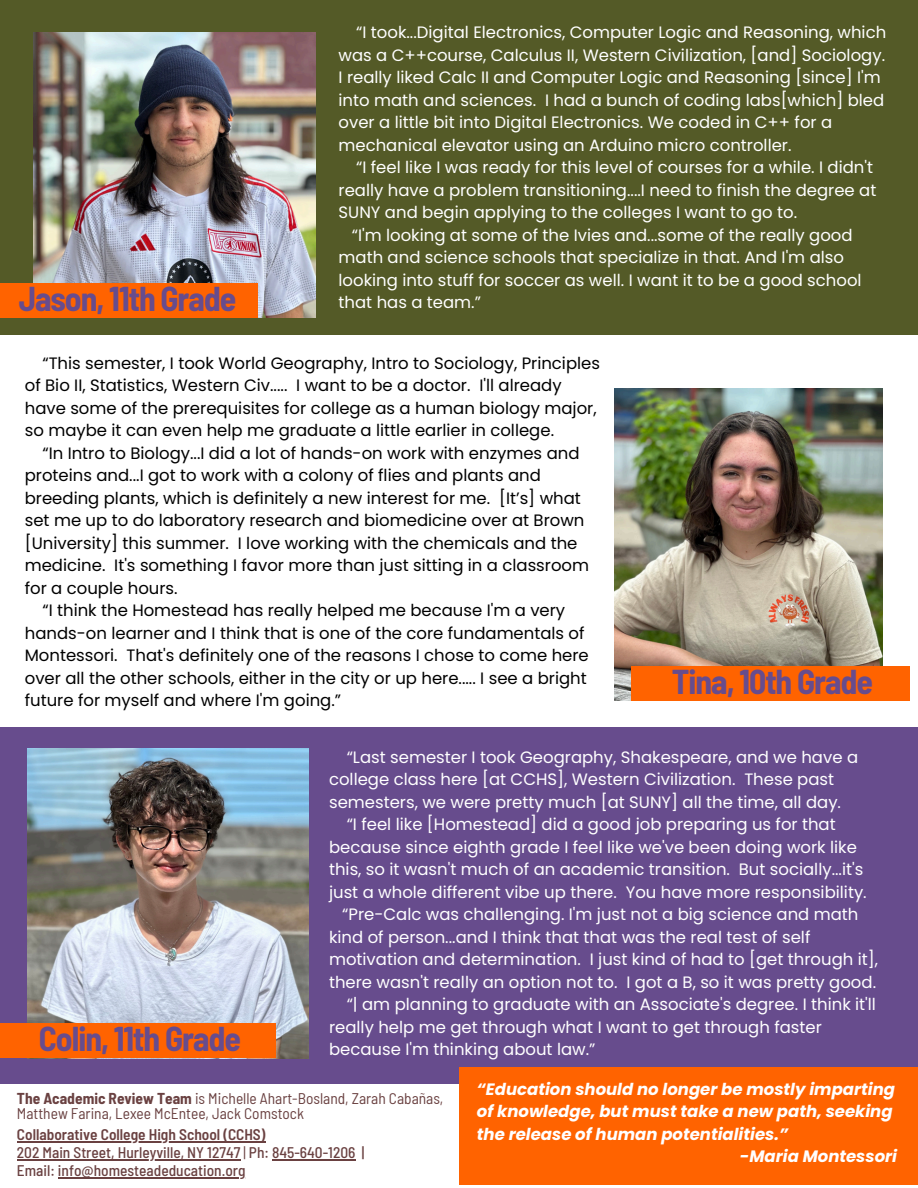
<style>
.page{position:relative;width:918px;height:1188px;background:#fff}
.page>*{position:absolute;margin:0;border:0;box-sizing:border-box;transform-origin:0 0}
.t1{font:700 semi-condensed 33.75px "Barlow";letter-spacing:-.03em;color:#674c8d}
.t2{font:16.5px/22.5px "Poppins";color:#fff}
.t3{font:16.5px/22.5px "Poppins";color:#000}
.t4{font:italic 700 16.5px "Poppins";color:#fff}
.t5{font:500 semi-condensed 15.45px/18px "Barlow";color:#6a4141}
.t6{font:semi-condensed 15.45px/14.7px "Barlow";color:#6a4141}
.s1{font-weight:700}
.s2{font-weight:600}
.s3{font-weight:400}
</style>
<div class="page">
<hr style="left:17px;top:1142px;width:248px;height:1px;background:#6a4141">
<hr style="left:17px;top:1160px;width:223px;height:1px;background:#6a4141">
<hr style="left:272px;top:1160px;width:84px;height:1px;background:#6a4141">
<hr style="left:58px;top:1178px;width:188px;height:1px;background:#6a4141">
<img style="left:615px;top:389px;width:267px;height:311px">
<div style="left:631px;top:666px;width:279px;height:35px;background:#ff6300"></div>
<div style="left:0;top:728px;width:918px;height:356px;background:#674c8d"></div>
<img style="left:28px;top:749px;width:281px;height:309px">
<div style="left:0;top:1023px;width:276px;height:34px;background:#ff6300"></div>
<div style="left:0;top:0;width:918px;height:334px;background:#545a27"></div>
<img style="left:34px;top:33px;width:281px;height:284px">
<div style="left:0;top:283px;width:258px;height:35px;background:#ff6300"></div>
<div style="left:459px;top:1067px;width:459px;height:118px;background:#ff6300"></div>
<p class="t2" style="left:339px;top:21px;width:549px;text-indent:18px">“I took...Digital Electronics, Computer Logic and Reasoning, which was a C++course, Calculus II, Western Civilization, [and] Sociology.<br>I really liked Calc II and Computer Logic and Reasoning [since] I'm into math and sciences. I had a bunch of coding labs[which] bled over a little bit into Digital Electronics. We coded in C++ for a mechanical elevator using an Arduino micro controller.</p>
<p class="t2" style="left:339px;top:156px;width:539px;text-indent:18px">“I feel like I was ready for this level of courses for a while. I didn't really have a problem transitioning....I need to finish the degree at<br>SUNY and begin applying to the colleges I want to go to.</p>
<p class="t2" style="left:339px;top:224px;width:525px;text-indent:13px">“I'm looking at some of the Ivies and...some of the really good math and science schools that specialize in that. And I'm also looking into stuff for soccer as well. I want it to be a good school</p>
<h1 class="t1" style="left:19px;top:275px;width:219px">Jason, 11th Grade</h1>
<p class="t2" style="left:339px;top:291px;width:144px">that has a team.”</p>
<p class="t3" style="left:25px;top:352px;width:577px;text-indent:18px">“This semester, I took World Geography, Intro to Sociology, Principles of Bio II, Statistics, Western Civ..... I want to be a doctor. I'll already have some of the prerequisites for college as a human biology major, so maybe it can even help me graduate a little earlier in college.</p>
<p class="t3" style="left:25px;top:442px;width:566px;text-indent:18px">“In Intro to Biology...I did a lot of hands-on work with enzymes and proteins and...I got to work with a colony of flies and plants and breeding plants, which is definitely a new interest for me. [It’s] what set me up to do laboratory research and biomedicine over at Brown [University] this summer. I love working with the chemicals and the medicine. It's something I favor more than just sitting in a classroom for a couple hours.</p>
<p class="t3" style="left:25px;top:599px;width:566px;text-indent:18px">“I think the Homestead has really helped me because I'm a very hands-on learner and I think that is one of the core fundamentals of Montessori. That's definitely one of the reasons I chose to come here over all the other schools, either in the city or up here..... I see a bright future for myself and where I'm going.”</p>
<h1 class="t1" style="left:672px;top:658px;width:203px">Tina, 10th Grade</h1>
<h1 class="t1" style="left:39px;top:1014px;width:204px">Colin, 11th Grade</h1>
<p class="t2" style="left:329px;top:746px;width:531px;text-indent:18px">“Last semester I took Geography, Shakespeare, and we have a college class here [at CCHS], Western Civilization. These past semesters, we were pretty much [at SUNY] all the time, all day.</p>
<p class="t2" style="left:347px;top:813px;width:491px">“I feel like [Homestead] did a good job preparing us for that</p>
<p class="t2" style="left:329px;top:836px;width:529px">because since eighth grade I feel like we've been doing work like</p>
<p class="t2" style="left:329px;top:858px;width:536px">this, so it wasn't much of an academic transition. But socially...it's</p>
<p class="t2" style="left:329px;top:881px;width:539px">just a whole different vibe up there. You have more responsibility.</p>
<p class="t2" style="left:342px;top:903px;width:518px">“Pre-Calc was challenging. I'm just not a big science and math</p>
<p class="t2" style="left:329px;top:926px;width:483px">kind of person...and I think that that was the real test of self</p>
<p class="t2" style="left:329px;top:948px;width:551px">motivation and determination. I just kind of had to [get through it],</p>
<p class="t2" style="left:329px;top:971px;width:549px">there wasn't really an option not to. I got a B, so it was pretty good.</p>
<p class="t2" style="left:347px;top:993px;width:531px">“| am planning to graduate with an Associate's degree. I think it'll</p>
<p class="t2" style="left:329px;top:1016px;width:494px">really help me get through what I want to get through faster</p>
<p class="t2" style="left:329px;top:1038px;width:268px">because I'm thinking about law.”</p>
<p class="t6" style="left:17px;top:1090px;width:428px"><span class="s1">The Academic Review Team</span> is Michelle Ahart-Bosland, Zarah Cabañas,<br>Matthew Farina, Lexee McEntee, Jack Comstock</p>
<p class="t5" style="left:17px;top:1125px;width:349px"><span class="s2">Collaborative College High School (CCHS)<br></span>202 Main Street, Hurleyville, NY 12747 <span class="s3">|</span> Ph: 845-640-1206 |<br>Email: info@homesteadeducation.org</p>
<p class="t4" style="left:477px;top:1079px;width:420px">“Education should no longer be mostly imparting</p>
<p class="t4" style="left:477px;top:1102px;width:417px">of knowledge, but must take a new path, seeking</p>
<p class="t4" style="left:477px;top:1124px;width:313px">the release of human potentialities.”</p>
<p class="t4" style="left:740px;top:1147px;width:159px">-Maria Montessori</p>
</div>
